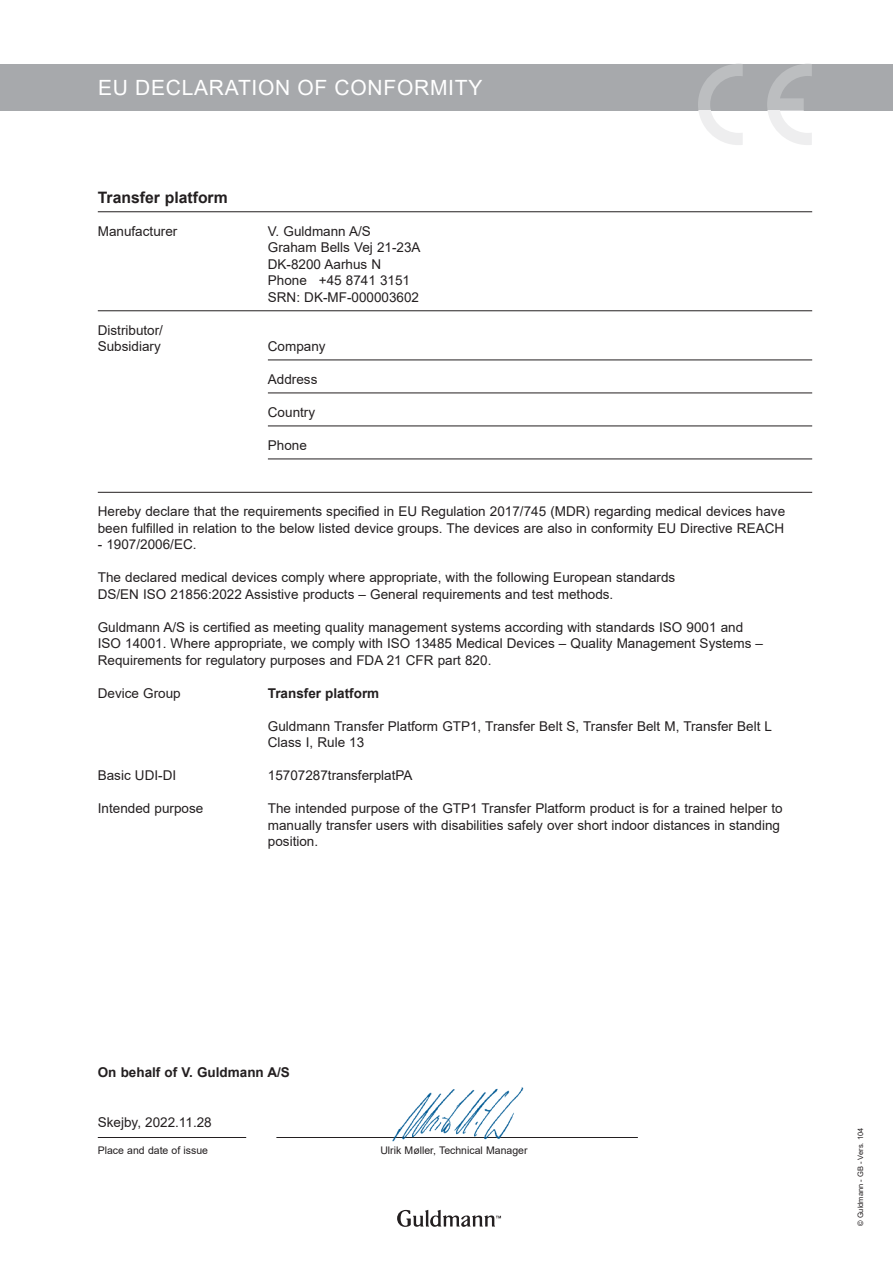
<style>
.page{position:relative;width:893px;height:1263px;background:#fff}
.page>*{position:absolute;margin:0;border:0;box-sizing:border-box;transform-origin:0 0}
.t1{font:21px "Arial";letter-spacing:.035em;color:#fff}
.t2{font:700 15.75px "Arial";color:#231f20}
.t3{font:13.5px/16.5px "Arial";color:#231f20}
.t4{font:700 13.5px "Arial";color:#231f20}
.t5{font:10.5px "Arial";color:#231f20}
.t6{font:7.5px "Arial";color:#231f20}
</style>
<div class="page">
<div style="left:0;top:64px;width:893px;height:47px;background:#a7a9ac"></div>
<hr style="left:98px;top:211px;width:714px;height:1px;background:#231f20">
<hr style="left:98px;top:310px;width:714px;height:1px;background:#231f20">
<hr style="left:268px;top:360px;width:544px;height:1px;background:#231f20">
<hr style="left:268px;top:393px;width:544px;height:1px;background:#231f20">
<hr style="left:268px;top:426px;width:544px;height:1px;background:#231f20">
<hr style="left:268px;top:459px;width:544px;height:1px;background:#231f20">
<hr style="left:98px;top:492px;width:714px;height:1px;background:#231f20">
<svg style="left:397px;top:1210px;width:104px;height:17px"></svg>
<hr style="left:98px;top:1137px;width:148px;height:1px;background:#231f20">
<hr style="left:276px;top:1137px;width:362px;height:1px;background:#231f20">
<svg style="left:698px;top:64px;width:45px;height:81px"></svg>
<svg style="left:767px;top:64px;width:45px;height:81px"></svg>
<img style="left:392px;top:1087px;width:132px;height:55px">
<h1 class="t1" style="left:98px;top:73px;width:386px">EU DECLARATION OF CONFORMITY</h1>
<p class="t2" style="left:98px;top:186px;width:131px">Transfer platform</p>
<p class="t3" style="left:98px;top:222px;width:81px">Manufacturer</p>
<p class="t3" style="left:268px;top:222px;width:154px">V. Guldmann A/S<br>Graham Bells Vej 21-23A<br>DK-8200 Aarhus N<br>Phone +45 8741 3151<br>SRN: DK-MF-000003602</p>
<p class="t3" style="left:98px;top:321px;width:67px">Distributor/<br>Subsidiary</p>
<p class="t3" style="left:268px;top:338px;width:59px">Company</p>
<p class="t3" style="left:268px;top:371px;width:51px">Address</p>
<p class="t3" style="left:268px;top:404px;width:49px">Country</p>
<p class="t3" style="left:268px;top:437px;width:41px">Phone</p>
<p class="t3" style="left:98px;top:503px;width:689px">Hereby declare that the requirements specified in EU Regulation 2017/745 (MDR) regarding medical devices have been fulfilled in relation to the below listed device groups. The devices are also in conformity EU Directive REACH</p>
<p class="t3" style="left:98px;top:536px;width:100px">- 1907/2006/EC.</p>
<p class="t3" style="left:98px;top:569px;width:579px">The declared medical devices comply where appropriate, with the following European standards<br>DS/EN ISO 21856:2022 Assistive products – General requirements and test methods.</p>
<p class="t3" style="left:98px;top:618px;width:667px">Guldmann A/S is certified as meeting quality management systems according with standards ISO 9001 and<br>ISO 14001. Where appropriate, we comply with ISO 13485 Medical Devices – Quality Management Systems –<br>Requirements for regulatory purposes and FDA 21 CFR part 820.</p>
<p class="t3" style="left:98px;top:684px;width:84px">Device Group</p>
<p class="t4" style="left:268px;top:683px;width:113px">Transfer platform</p>
<p class="t3" style="left:268px;top:717px;width:506px">Guldmann Transfer Platform GTP1, Transfer Belt S, Transfer Belt M, Transfer Belt L<br>Class I, Rule 13</p>
<p class="t3" style="left:98px;top:767px;width:80px">Basic UDI-DI</p>
<p class="t3" style="left:268px;top:767px;width:146px">15707287transferplatPA</p>
<p class="t3" style="left:98px;top:800px;width:107px">Intended purpose</p>
<p class="t3" style="left:268px;top:800px;width:516px">The intended purpose of the GTP1 Transfer Platform product is for a trained helper to manually transfer users with disabilities safely over short indoor distances in standing position.</p>
<p class="t4" style="left:98px;top:1063px;width:194px">On behalf of V. Guldmann A/S</p>
<p class="t3" style="left:98px;top:1113px;width:115px">Skejby, 2022.11.28</p>
<p class="t5" style="left:98px;top:1143px;width:112px">Place and date of issue</p>
<p class="t5" style="left:380px;top:1143px;width:149px">Ulrik Møller, Technical Manager</p>
<p class="t6" style="left:855px;top:1226px;width:100px;rotate:-90deg">© Guldmann - GB - Vers. 104</p>
</div>
